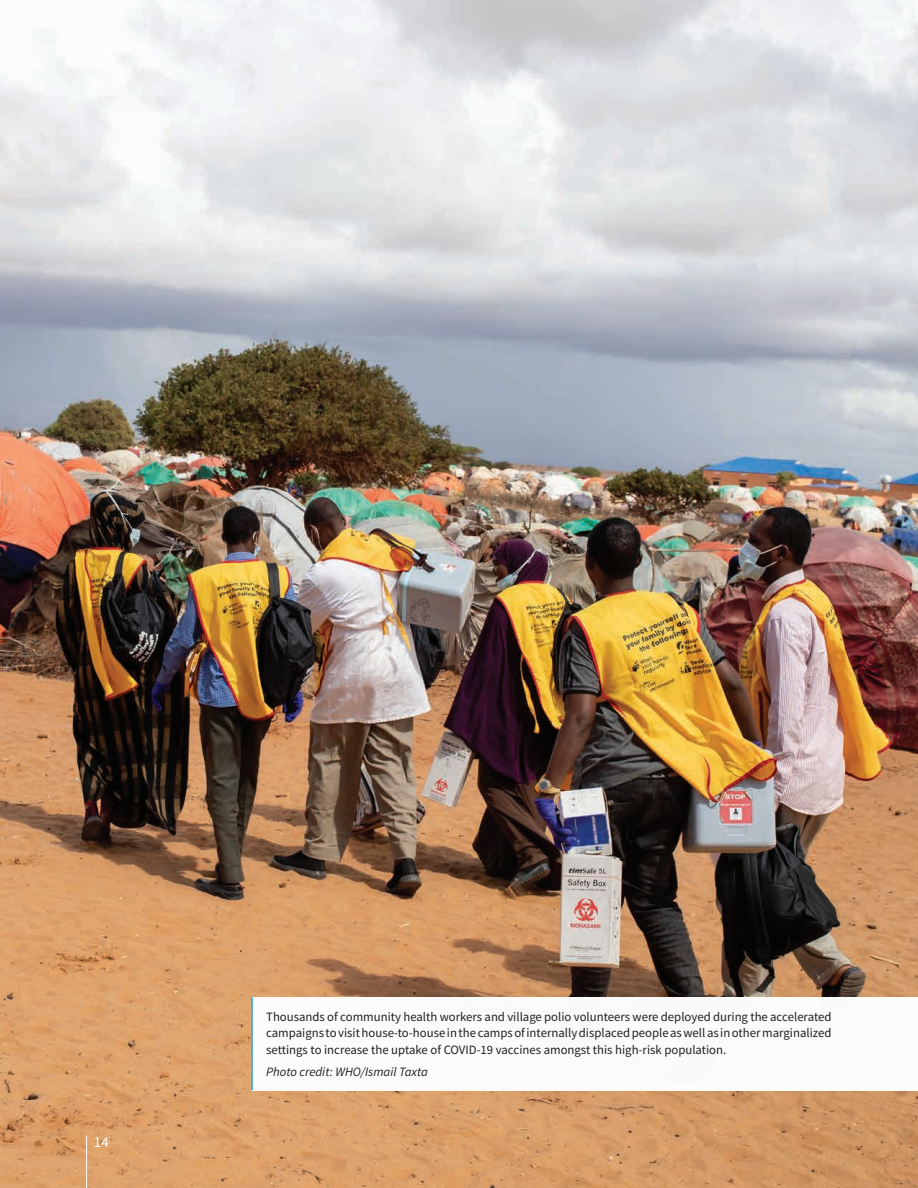
<style>
.page{position:relative;width:918px;height:1188px;background:#fff}
.page>*{position:absolute;margin:0;border:0;box-sizing:border-box;transform-origin:0 0}
.t1{font:15px "Source Sans Pro";color:#fff}
.t2{font:12.75px/16.5px "Source Sans Pro";color:#202020;text-align:justify}
.t3{font:italic 12.75px "Source Sans Pro";color:#202020}
</style>
<div class="page">
<img style="left:0;top:0;width:918px;height:1188px">
<div style="left:251px;top:997px;width:667px;height:93px;background:#fff"></div>
<hr style="left:251px;top:997px;width:2px;height:93px;background:#1899d6">
<hr style="left:86px;top:1136px;width:1px;height:52px;background:#fff">
<p class="t1" style="left:94px;top:1132px;width:16px">14</p>
<p class="t2" style="left:266px;top:1008px;width:567px">Thousands of community health workers and village polio volunteers were deployed during the accelerated campaigns to visit house-to-house in the camps of internally displaced people as well as in other marginalized settings to increase the uptake of COVID-19 vaccines amongst this high-risk population.</p>
<p class="t3" style="left:266px;top:1063px;width:163px">Photo credit: WHO/Ismail Taxta</p>
</div>
